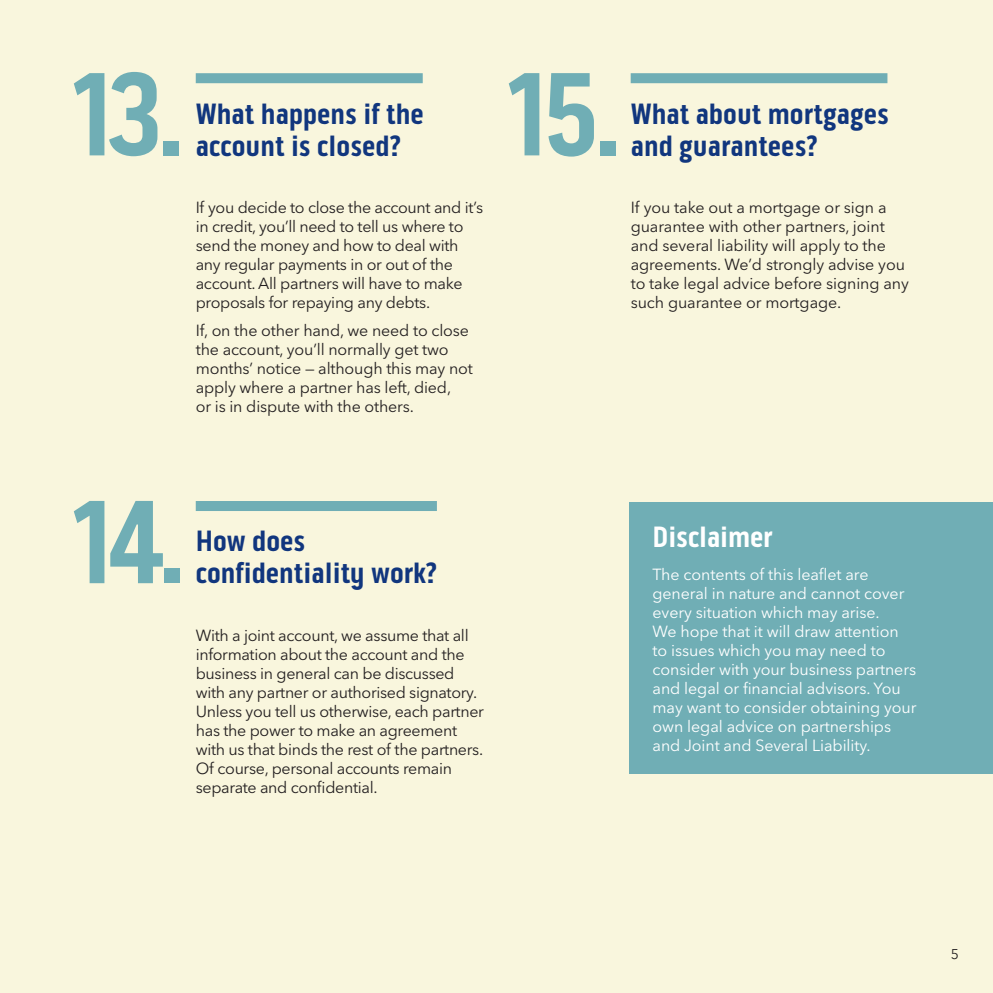
<style>
.page{position:relative;width:993px;height:993px;background:#fff}
.page>*{position:absolute;margin:0;border:0;box-sizing:border-box;transform-origin:0 0}
.t1{font:700 121px "Bo S Pill Gothic";color:#70aeb5}
.t2{font:700 30px/32px "Bo S Pill Gothic";color:#11367e}
.Main_Body{font:700 30px "Bo S Pill Gothic";letter-spacing:-.005em;color:#fff}
.body_copy{font:16px/19px "Avenir Next LT Pro";letter-spacing:-.02em;color:#231f20}
.Main_Body-2{font:16px/19px "Avenir Next LT Pro";letter-spacing:-.005em;color:#fff}
.t3{font:14px "Avenir Next LT Pro";color:#231f20}
</style>
<div class="page">
<div style="left:0;top:0;width:992px;height:992px;background:#f9f6dd"></div>
<div style="left:196px;top:73px;width:226px;height:10px;background:#70aeb5"></div>
<div style="left:196px;top:501px;width:241px;height:10px;background:#70aeb5"></div>
<div style="left:630px;top:73px;width:257px;height:10px;background:#70aeb5"></div>
<div style="left:629px;top:501px;width:363px;height:272px;background:#70aeb5"></div>
<p class="t1" style="left:71px;top:43px;width:116px">13.</p>
<p class="t2" style="left:196px;top:97px;width:230px">What happens if the account is closed?</p>
<p class="body_copy" style="left:196px;top:198px;width:289px">If you decide to close the account and it’s in credit, you’ll need to tell us where to send the money and how to deal with any regular payments in or out of the account. All partners will have to make proposals for repaying any debts.</p>
<p class="body_copy" style="left:196px;top:320px;width:278px">If, on the other hand, we need to close the account, you’ll normally get two months’ notice — although this may not apply where a partner has left, died,<br>or is in dispute with the others.</p>
<p class="t1" style="left:505px;top:43px;width:119px">15.</p>
<p class="t2" style="left:630px;top:97px;width:260px">What about mortgages</p>
<p class="t2" style="left:630px;top:129px;width:188px">and guarantees?</p>
<p class="body_copy" style="left:630px;top:198px;width:280px">If you take out a mortgage or sign a guarantee with other partners, joint and several liability will apply to the agreements. We’d strongly advise you to take legal advice before signing any such guarantee or mortgage.</p>
<p class="t1" style="left:71px;top:470px;width:118px">14.</p>
<p class="t2" style="left:196px;top:525px;width:243px">How does confidentiality work?</p>
<p class="body_copy" style="left:196px;top:625px;width:289px">With a joint account, we assume that all information about the account and the business in general can be discussed with any partner or authorised signatory.<br>Unless you tell us otherwise, each partner has the power to make an agreement with us that binds the rest of the partners.<br>Of course, personal accounts remain separate and confidential.</p>
<p class="Main_Body" style="left:652px;top:518px;width:121px">Disclaimer</p>
<p class="Main_Body-2" style="left:652px;top:564px;width:265px">The contents of this leaflet are general in nature and cannot cover every situation which may arise.<br>We hope that it will draw attention to issues which you may need to consider with your business partners and legal or financial advisors. You may want to consider obtaining your own legal advice on partnerships and Joint and Several Liability.</p>
<p class="t3" style="left:950px;top:945px;width:10px">5</p>
</div>
